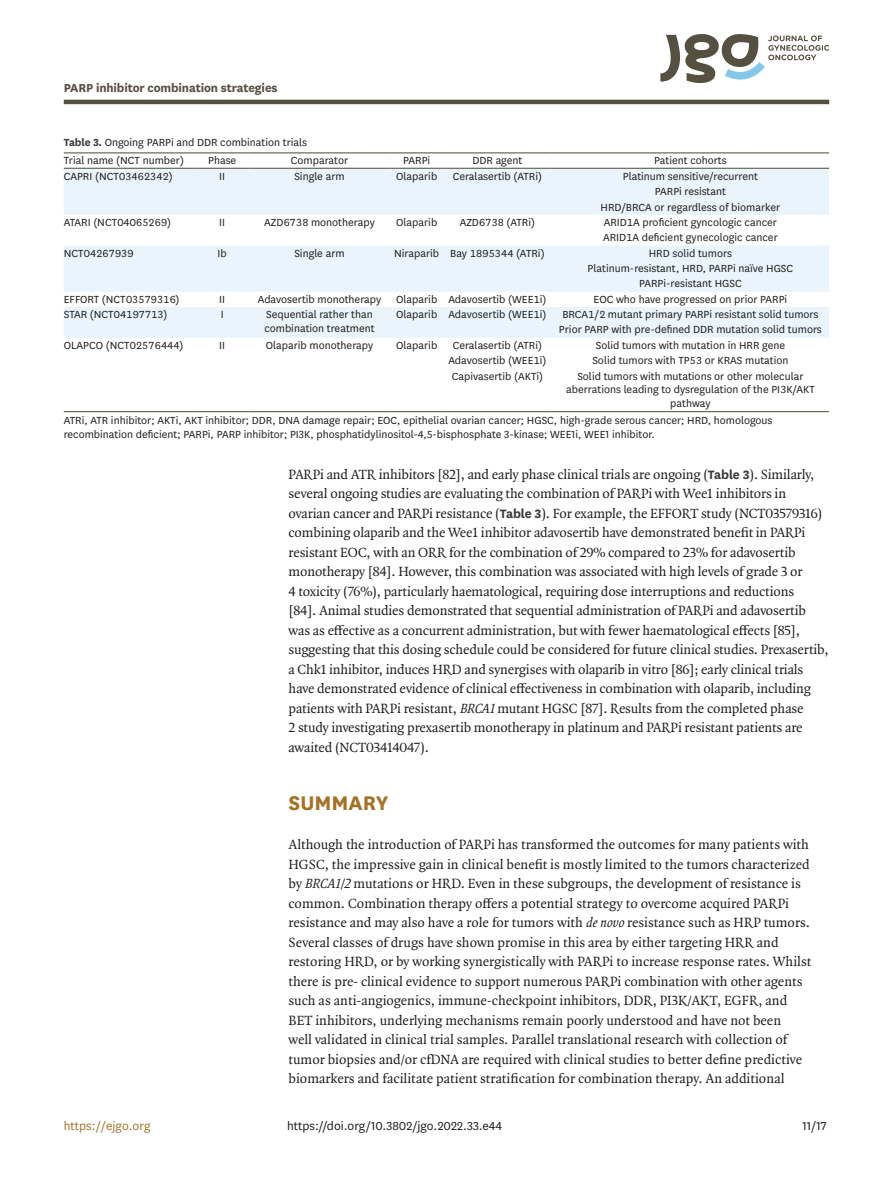
<style>
.page{position:relative;width:893px;height:1191px;background:#fff}
.page>*{position:absolute;margin:0;border:0;box-sizing:border-box;transform-origin:0 0}
.body_title1{font:700 23.1px "National";color:#a47225}
.body_p_first{font:14.25px/19.5px "Quadraat OT";letter-spacing:-.005em;color:#1d1d1b}
.doi_running_footer{font:13.5px "National";color:#1d1d1b}
.alt-title-type{font:700 13.5px "National";letter-spacing:-.01em;color:#565041}
.t1{font:13.5px "National";color:#a47225}
.tbody_entry{font:12px/13.5px "National";color:#1d1d1b}
.table-wrap-foot_p_fi{font:12px/13.5px "National";color:#1d1d1b}
.thead_entry{font:12px "National";color:#1d1d1b}
.tbody_entry-2{font:12px "National";letter-spacing:-.05em;color:#1d1d1b}
.table-wrap_caption{font:12px "National";color:#1d1d1b}
.s1{font-weight:700;color:#3d3d3c}
.s2{font-family:"National";font-weight:700;color:#3d3d3c}
.s3{font-style:italic}
</style>
<div class="page">
<hr style="left:64px;top:100px;width:765px;height:4px;background:#565041">
<svg style="left:660px;top:34px;width:169px;height:49px"></svg>
<svg style="left:64px;top:169px;width:765px;height:169px;fill:#eaf4fc"></svg>
<hr style="left:64px;top:152px;width:132px;height:1px;background:#565041">
<hr style="left:196px;top:152px;width:53px;height:1px;background:#565041">
<hr style="left:249px;top:152px;width:141px;height:1px;background:#565041">
<hr style="left:390px;top:152px;width:53px;height:1px;background:#565041">
<hr style="left:443px;top:152px;width:109px;height:1px;background:#565041">
<hr style="left:552px;top:152px;width:277px;height:1px;background:#565041">
<hr style="left:64px;top:168px;width:132px;height:1px;background:#565041">
<hr style="left:196px;top:168px;width:53px;height:1px;background:#565041">
<hr style="left:249px;top:168px;width:141px;height:1px;background:#565041">
<hr style="left:390px;top:168px;width:53px;height:1px;background:#565041">
<hr style="left:443px;top:168px;width:109px;height:1px;background:#565041">
<hr style="left:552px;top:168px;width:277px;height:1px;background:#565041">
<hr style="left:64px;top:411px;width:132px;height:1px;background:#565041">
<hr style="left:196px;top:411px;width:53px;height:1px;background:#565041">
<hr style="left:249px;top:411px;width:141px;height:1px;background:#565041">
<hr style="left:390px;top:411px;width:53px;height:1px;background:#565041">
<hr style="left:443px;top:411px;width:109px;height:1px;background:#565041">
<hr style="left:552px;top:411px;width:277px;height:1px;background:#565041">
<p class="alt-title-type" style="left:64px;top:78px;width:215px">PARP inhibitor combination strategies</p>
<p class="table-wrap_caption" style="left:64px;top:135px;width:245px"><span class="s1">Table 3.</span> Ongoing PARPi and DDR combination trials</p>
<p class="thead_entry" style="left:64px;top:152px;width:122px">Trial name (NCT number)</p>
<p class="thead_entry" style="left:208px;top:152px;width:30px">Phase</p>
<p class="thead_entry" style="left:291px;top:152px;width:59px">Comparator</p>
<p class="thead_entry" style="left:403px;top:152px;width:29px">PARPi</p>
<p class="thead_entry" style="left:472px;top:152px;width:51px">DDR agent</p>
<p class="thead_entry" style="left:654px;top:152px;width:74px">Patient cohorts</p>
<p class="tbody_entry" style="left:64px;top:169px;width:110px">CAPRI (NCT03462342)</p>
<p class="tbody_entry" style="left:219px;top:169px;width:7px">II</p>
<p class="tbody_entry" style="left:294px;top:169px;width:52px">Single arm</p>
<p class="tbody_entry" style="left:396px;top:169px;width:43px">Olaparib</p>
<p class="tbody_entry" style="left:453px;top:169px;width:91px">Ceralasertib (ATRi)</p>
<p class="tbody_entry" style="left:623px;top:169px;width:137px">Platinum sensitive/recurrent</p>
<p class="tbody_entry" style="left:655px;top:184px;width:73px">PARPi resistant</p>
<p class="tbody_entry" style="left:601px;top:200px;width:181px">HRD/BRCA or regardless of biomarker</p>
<p class="tbody_entry-2" style="left:64px;top:214px;width:109px">ATARI (NCT04065269)</p>
<p class="tbody_entry" style="left:219px;top:215px;width:7px">II</p>
<p class="tbody_entry" style="left:264px;top:215px;width:112px">AZD6738 monotherapy</p>
<p class="tbody_entry" style="left:396px;top:215px;width:43px">Olaparib</p>
<p class="tbody_entry" style="left:460px;top:215px;width:77px">AZD6738 (ATRi)</p>
<p class="tbody_entry" style="left:604px;top:215px;width:175px">ARID1A proficient gyncologic cancer</p>
<p class="tbody_entry" style="left:603px;top:230px;width:176px">ARID1A deficient gynecologic cancer</p>
<p class="tbody_entry-2" style="left:64px;top:245px;width:72px">NCT04267939</p>
<p class="tbody_entry" style="left:218px;top:246px;width:11px">Ib</p>
<p class="tbody_entry" style="left:294px;top:246px;width:52px">Single arm</p>
<p class="tbody_entry" style="left:394px;top:246px;width:47px">Niraparib</p>
<p class="tbody_entry-2" style="left:450px;top:245px;width:96px">Bay 1895344 (ATRi)</p>
<p class="tbody_entry" style="left:649px;top:246px;width:85px">HRD solid tumors</p>
<p class="tbody_entry" style="left:588px;top:261px;width:207px">Platinum-resistant, HRD, PARPi naïve HGSC</p>
<p class="tbody_entry" style="left:639px;top:276px;width:104px">PARPi-resistant HGSC</p>
<p class="tbody_entry" style="left:64px;top:292px;width:117px">EFFORT (NCT03579316)</p>
<p class="tbody_entry" style="left:219px;top:292px;width:7px">II</p>
<p class="tbody_entry" style="left:258px;top:292px;width:125px">Adavosertib monotherapy</p>
<p class="tbody_entry" style="left:396px;top:292px;width:43px">Olaparib</p>
<p class="tbody_entry" style="left:448px;top:292px;width:100px">Adavosertib (WEE1i)</p>
<p class="tbody_entry" style="left:594px;top:292px;width:195px">EOC who have progressed on prior PARPi</p>
<p class="tbody_entry-2" style="left:64px;top:307px;width:105px">STAR (NCT04197713)</p>
<p class="tbody_entry" style="left:221px;top:307px;width:4px">I</p>
<p class="tbody_entry" style="left:264px;top:307px;width:112px">Sequential rather than combination treatment</p>
<p class="tbody_entry" style="left:396px;top:307px;width:43px">Olaparib</p>
<p class="tbody_entry" style="left:448px;top:307px;width:100px">Adavosertib (WEE1i)</p>
<p class="tbody_entry" style="left:562px;top:307px;width:258px">BRCA1/2 mutant primary PARPi resistant solid tumors</p>
<p class="tbody_entry" style="left:559px;top:322px;width:264px">Prior PARP with pre-defined DDR mutation solid tumors</p>
<p class="tbody_entry" style="left:64px;top:338px;width:121px">OLAPCO (NCT02576444)</p>
<p class="tbody_entry" style="left:219px;top:338px;width:7px">II</p>
<p class="tbody_entry" style="left:266px;top:338px;width:109px">Olaparib monotherapy</p>
<p class="tbody_entry" style="left:396px;top:338px;width:43px">Olaparib</p>
<p class="tbody_entry" style="left:453px;top:338px;width:91px">Ceralasertib (ATRi)</p>
<p class="tbody_entry" style="left:596px;top:338px;width:191px">Solid tumors with mutation in HRR gene</p>
<p class="tbody_entry" style="left:448px;top:353px;width:100px">Adavosertib (WEE1i)</p>
<p class="tbody_entry" style="left:592px;top:353px;width:198px">Solid tumors with TP53 or KRAS mutation</p>
<p class="tbody_entry" style="left:452px;top:368px;width:93px">Capivasertib (AKTi)</p>
<p class="tbody_entry" style="left:566px;top:368px;width:250px;text-align:center">Solid tumors with mutations or other molecular aberrations leading to dysregulation of the PI3K/AKT pathway</p>
<p class="table-wrap-foot_p_fi" style="left:64px;top:413px;width:710px">ATRi, ATR inhibitor; AKTi, AKT inhibitor; DDR, DNA damage repair; EOC, epithelial ovarian cancer; HGSC, high-grade serous cancer; HRD, homologous recombination deficient; PARPi, PARP inhibitor; PI3K, phosphatidylinositol-4,5-bisphosphate 3-kinase; WEE1i, WEE1 inhibitor.</p>
<p class="body_p_first" style="left:289px;top:464px;width:541px">PARPi and ATR inhibitors [82], and early phase clinical trials are ongoing (<span class="s2">Table 3</span>). Similarly, several ongoing studies are evaluating the combination of PARPi with Wee1 inhibitors in ovarian cancer and PARPi resistance (<span class="s2">Table 3</span>). For example, the EFFORT study (NCT03579316) combining olaparib and the Wee1 inhibitor adavosertib have demonstrated benefit in PARPi resistant EOC, with an ORR for the combination of 29% compared to 23% for adavosertib monotherapy [84]. However, this combination was associated with high levels of grade 3 or<br>4 toxicity (76%), particularly haematological, requiring dose interruptions and reductions<br>[84]. Animal studies demonstrated that sequential administration of PARPi and adavosertib was as effective as a concurrent administration, but with fewer haematological effects [85], suggesting that this dosing schedule could be considered for future clinical studies. Prexasertib, a Chk1 inhibitor, induces HRD and synergises with olaparib in vitro [86]; early clinical trials have demonstrated evidence of clinical effectiveness in combination with olaparib, including patients with PARPi resistant, <span class="s3">BRCA1</span>mutant HGSC [87]. Results from the completed phase<br>2 study investigating prexasertib monotherapy in platinum and PARPi resistant patients are awaited (NCT03414047).</p>
<p class="body_title1" style="left:289px;top:787px;width:101px">SUMMARY</p>
<p class="body_p_first" style="left:289px;top:835px;width:524px">Although the introduction of PARPi has transformed the outcomes for many patients with HGSC, the impressive gain in clinical benefit is mostly limited to the tumors characterized by <span class="s3">BRCA1/2</span> mutations or HRD. Even in these subgroups, the development of resistance is common. Combination therapy offers a potential strategy to overcome acquired PARPi resistance and may also have a role for tumors with <span class="s3">denovo</span>resistance such as HRP tumors.<br>Several classes of drugs have shown promise in this area by either targeting HRR and restoring HRD, or by working synergistically with PARPi to increase response rates. Whilst there is pre- clinical evidence to support numerous PARPi combination with other agents such as anti-angiogenics, immune-checkpoint inhibitors, DDR, PI3K/AKT, EGFR, and BET inhibitors, underlying mechanisms remain poorly understood and have not been<br>well validated in clinical trial samples. Parallel translational research with collection of tumor biopsies and/or cfDNA are required with clinical studies to better define predictive biomarkers and facilitate patient stratification for combination therapy. An additional</p>
<p class="doi_running_footer" style="left:287px;top:1116px;width:217px">https://doi.org/10.3802/jgo.2022.33.e44</p>
<p class="t1" style="left:64px;top:1116px;width:88px">https://ejgo.org</p>
<p class="doi_running_footer" style="left:802px;top:1116px;width:26px">11/17</p>
</div>
